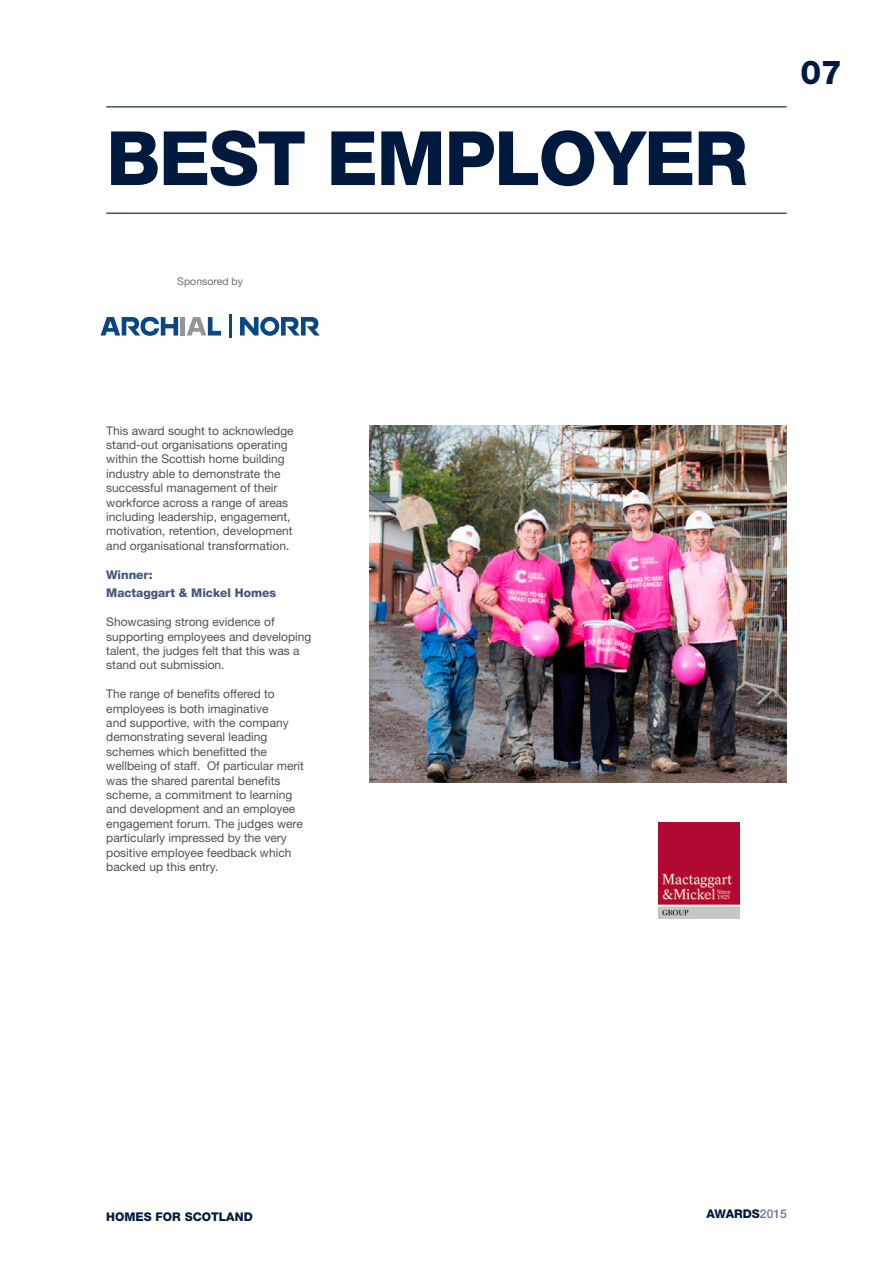
<style>
.page{position:relative;width:893px;height:1263px;background:#fff}
.page>*{position:absolute;margin:0;border:0;box-sizing:border-box;transform-origin:0 0}
.t1{font:800 75px "Helvetica Neue";letter-spacing:-.02em;color:#001a3f}
.t2{font:800 33px "Helvetica Neue";color:#001a3f}
.t3{font:12px/14.4px "Helvetica Neue";color:#515150}
.t4{font:800 12px/18.6px "Helvetica Neue";color:#43547a}
.t5{font:800 12px "Helvetica Neue";color:#001a3f}
.t6{font:10.5px "Helvetica Neue";color:#706f6f}
.s1{font-weight:500;color:#687397}
</style>
<div class="page">
<img style="left:369px;top:425px;width:418px;height:358px">
<img style="left:658px;top:823px;width:82px;height:96px">
<hr style="left:106px;top:106px;width:681px;height:1px;background:#001a3f">
<hr style="left:181px;top:317px;width:4px;height:18px;background:#949499">
<svg style="left:101px;top:317px;width:77px;height:19px"></svg>
<svg style="left:187px;top:317px;width:34px;height:18px"></svg>
<hr style="left:229px;top:315px;width:3px;height:23px;background:#084784">
<svg style="left:240px;top:317px;width:80px;height:19px"></svg>
<hr style="left:106px;top:213px;width:681px;height:1px;background:#001a3f">
<h1 class="t1" style="left:106px;top:114px;width:643px">BEST EMPLOYER</h1>
<p class="t6" style="left:177px;top:275px;width:67px">Sponsored by</p>
<h2 class="t2" style="left:800px;top:52px;width:43px">07</h2>
<p class="t3" style="left:106px;top:423px;width:189px">This award sought to acknowledge stand-out organisations operating within the Scottish home building industry able to demonstrate the successful management of their workforce across a range of areas including leadership, engagement, motivation, retention, development and organisational transformation.</p>
<p class="t4" style="left:106px;top:565px;width:171px">Winner:<br>Mactaggart &amp; Mickel Homes</p>
<p class="t3" style="left:106px;top:614px;width:207px">Showcasing strong evidence of supporting employees and developing talent, the judges felt that this was a stand out submission.</p>
<p class="t3" style="left:106px;top:686px;width:199px">The range of benefits offered to employees is both imaginative<br>and supportive, with the company demonstrating several leading schemes which benefitted the wellbeing of staff. Of particular merit was the shared parental benefits scheme, a commitment to learning and development and an employee engagement forum. The judges were particularly impressed by the very positive employee feedback which backed up this entry.</p>
<p class="t5" style="left:106px;top:1210px;width:148px">HOMES FOR SCOTLAND</p>
<p class="t5" style="left:706px;top:1206px;width:82px">AWARDS<span class="s1">2015</span></p>
</div>
